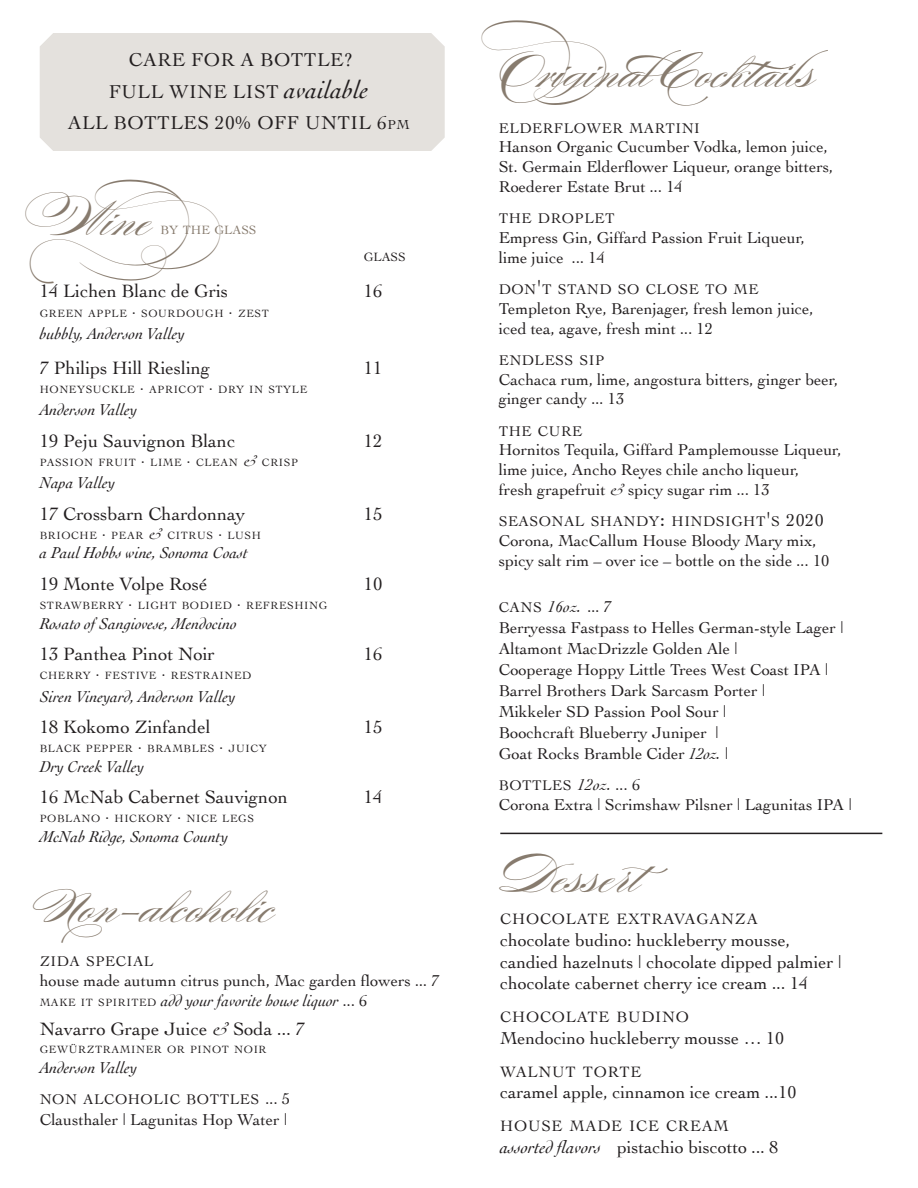
<style>
.page{position:relative;width:918px;height:1188px;background:#fff}
.page>*{position:absolute;margin:0;border:0;box-sizing:border-box;transform-origin:0 0}
.t1{font:45px "Burgues Script";color:#877b6e}
.t2{font:19.5px "Cochin";letter-spacing:.025em;color:#231f20}
.t3{font:18.75px "Cochin";color:#231f20}
.t4{font:18px "Cochin";color:#231f20}
.t5{font:16.5px "Cochin";color:#231f20}
.t6{font:italic 16.5px "Cochin";color:#231f20}
.t7{font:15.75px "Cochin";letter-spacing:.05em;color:#231f20}
.t8{font:14.7px "Cochin";letter-spacing:.035em;color:#231f20}
.t9{font:12.6px "Cochin";color:#877b6e}
.t10{font:12.6px "Cochin";color:#231f20}
.t11{font:10.95px "Cochin";letter-spacing:.055em;color:#231f20}
.s1{font-style:italic;font-size:25.5px}
.s2{font-size:13.65px}
.s3{font-style:inherit}
.s4{font-style:italic;font-size:15.75px}
.s5{font-style:normal;font-size:10.95px}
.s6{font-style:normal}
.s7{font-style:italic}
.s8{font-size:16.5px}
.s9{font-size:21px}
.s10{font-size:18px}
.s11{font-style:normal;font-size:14.7px}
.s12{font-style:italic;font-size:16.5px}
</style>
<div class="page">
<div style="left:40px;top:33px;width:405px;height:118px;background:#e4e1dd"></div>
<hr style="left:500px;top:833px;width:382px;height:1px;background:#231f20">
<p class="t2" style="left:129px;top:47px;width:226px">CARE FOR A BOTTLE?</p>
<p class="t2" style="left:109px;top:78px;width:261px">FULL WINE LIST <span class="s1">available</span></p>
<p class="t2" style="left:68px;top:110px;width:343px">ALL BOTTLES 20% OFF UNTIL 6<span class="s2">PM</span></p>
<p class="t1" style="left:55px;top:192px;width:196px">Wine</p>
<p class="t9" style="left:161px;top:222px;width:97px">BY THE GLASS</p>
<p class="t10" style="left:364px;top:249px;width:43px">GLASS</p>
<p class="t3" style="left:40px;top:278px;width:190px"><span class="s3">14 L</span>ichen Blanc de Gris</p>
<p class="t3" style="left:364px;top:278px;width:20px">16</p>
<p class="t11" style="left:40px;top:306px;width:231px">GREEN APPLE <sup>.</sup> SOURDOUGH <sup>.</sup> ZEST</p>
<p class="t6" style="left:40px;top:323px;width:147px">bubbly, Anderson Valley</p>
<p class="t3" style="left:40px;top:355px;width:172px">7 Philips Hill Riesling</p>
<p class="t3" style="left:364px;top:355px;width:20px">11</p>
<p class="t11" style="left:40px;top:382px;width:269px">HONEYSUCKLE <sup>.</sup> APRICOT <sup>.</sup> DRY IN STYLE</p>
<p class="t6" style="left:40px;top:399px;width:99px">Anderson Valley</p>
<p class="t3" style="left:40px;top:428px;width:197px">19 Peju Sauvignon Blanc</p>
<p class="t3" style="left:364px;top:428px;width:20px">12</p>
<p class="t11" style="left:40px;top:455px;width:260px">PASSION FRUIT <sup>.</sup> LIME <sup>.</sup> CLEAN <span class="s4">&amp;</span> CRISP</p>
<p class="t6" style="left:40px;top:472px;width:77px">Napa Valley</p>
<p class="t3" style="left:40px;top:501px;width:207px">17 Crossbarn Chardonnay</p>
<p class="t3" style="left:364px;top:501px;width:20px">15</p>
<p class="t11" style="left:40px;top:528px;width:223px">BRIOCHE <sup>.</sup> PEAR <span class="s4">&amp;</span> CITRUS <sup>.</sup> LUSH</p>
<p class="t6" style="left:40px;top:542px;width:210px">a Paul Hobbs wine, Sonoma Coast</p>
<p class="t3" style="left:40px;top:571px;width:169px">19 Monte Volpe Rosé</p>
<p class="t3" style="left:364px;top:571px;width:20px">10</p>
<p class="t11" style="left:40px;top:598px;width:289px">STRAWBERRY <sup>.</sup> LIGHT BODIED <sup>.</sup> REFRESHING</p>
<p class="t6" style="left:40px;top:612px;width:199px">Rosato of Sangiovese, Mendocino</p>
<p class="t3" style="left:40px;top:641px;width:177px"><span class="s3">13</span> Panthea Pinot Noir</p>
<p class="t3" style="left:364px;top:641px;width:20px">16</p>
<p class="t11" style="left:40px;top:668px;width:213px">CHERRY <sup>.</sup> FESTIVE <sup>.</sup> RESTRAINED</p>
<p class="t6" style="left:40px;top:685px;width:197px">Siren Vineyard, Anderson Valley</p>
<p class="t3" style="left:40px;top:714px;width:172px">18 Kokomo Zinfandel</p>
<p class="t3" style="left:364px;top:714px;width:20px">15</p>
<p class="t11" style="left:40px;top:741px;width:229px">BLACK PEPPER <sup>.</sup> BRAMBLES <sup>.</sup> JUICY</p>
<p class="t6" style="left:40px;top:755px;width:106px">Dry Creek Valley</p>
<p class="t3" style="left:40px;top:784px;width:250px">16 McNab Cabernet Sauvignon</p>
<p class="t3" style="left:364px;top:784px;width:20px">14</p>
<p class="t11" style="left:40px;top:811px;width:216px">POBLANO <sup>.</sup> HICKORY <sup>.</sup> NICE LEGS</p>
<p class="t6" style="left:40px;top:825px;width:190px">McNab Ridge, Sonoma County</p>
<p class="t1" style="left:40px;top:880px;width:237px">Non-alcoholic</p>
<p class="t8" style="left:40px;top:952px;width:115px">ZIDA SPECIAL</p>
<p class="t5" style="left:40px;top:970px;width:402px">house made autumn citrus punch, Mac garden flowers ... 7</p>
<p class="t6" style="left:40px;top:990px;width:329px"><span class="s5">MAKE IT SPIRITED</span> add your favorite house liquor <span class="s6">... 6</span></p>
<p class="t3" style="left:40px;top:1016px;width:267px">Navarro Grape Juice <span class="s7">&amp;</span> Soda ... 7</p>
<p class="t11" style="left:40px;top:1042px;width:228px">GEWÜRZTRAMINER OR PINOT NOIR</p>
<p class="t6" style="left:40px;top:1057px;width:99px">Anderson Valley</p>
<p class="t8" style="left:40px;top:1090px;width:252px">NON ALCOHOLIC BOTTLES <span class="s8">... 5</span></p>
<p class="t5" style="left:40px;top:1109px;width:249px">Clausthaler | Lagunitas Hop Water |</p>
<p class="t1" style="left:499px;top:44px;width:334px">OriginalCocktails</p>
<p class="t8" style="left:499px;top:118px;width:203px">ELDERFLOWER MARTINI</p>
<p class="t5" style="left:499px;top:136px;width:331px">Hanson Organic Cucumber Vodka, lemon juice,</p>
<p class="t5" style="left:499px;top:156px;width:336px">St. Germain Elderflower Liqueur, orange bitters,</p>
<p class="t5" style="left:499px;top:175px;width:186px">Roederer Estate Brut ... 14</p>
<p class="t8" style="left:499px;top:208px;width:117px">THE DROPLET</p>
<p class="t5" style="left:499px;top:226px;width:308px">Empress Gin, Giffard Passion Fruit Liqueur,</p>
<p class="t5" style="left:499px;top:246px;width:108px">lime juice ... 14</p>
<p class="t8" style="left:499px;top:279px;width:261px">DON<span class="s9">'</span>T STAND SO CLOSE TO ME</p>
<p class="t5" style="left:499px;top:297px;width:316px">Templeton Rye, Barenjager, fresh lemon juice,</p>
<p class="t5" style="left:499px;top:317px;width:216px">iced tea, agave, fresh mint ... 12</p>
<p class="t8" style="left:499px;top:350px;width:107px">ENDLESS SIP</p>
<p class="t5" style="left:499px;top:368px;width:341px">Cachaca rum, lime, angostura bitters, ginger beer,</p>
<p class="t5" style="left:499px;top:388px;width:127px">ginger candy ... 13</p>
<p class="t8" style="left:499px;top:421px;width:85px">THE CURE</p>
<p class="t5" style="left:499px;top:439px;width:344px">Hornitos Tequila, Giffard Pamplemousse Liqueur,</p>
<p class="t5" style="left:499px;top:459px;width:302px">lime juice, Ancho Reyes chile ancho liqueur,</p>
<p class="t5" style="left:499px;top:478px;width:273px">fresh grapefruit <span class="s7">&amp;</span> spicy sugar rim ... 13</p>
<p class="t8" style="left:499px;top:511px;width:326px">SEASONAL SHANDY<span class="s9">:</span> HINDSIGHT<span class="s9">'</span>S <span class="s10">2020</span></p>
<p class="t5" style="left:499px;top:529px;width:319px">Corona, MacCallum House Bloody Mary mix,</p>
<p class="t5" style="left:499px;top:549px;width:332px">spicy salt rim – over ice – bottle on the side ... 10</p>
<p class="t6" style="left:499px;top:595px;width:115px"><span class="s11">CANS</span> 16oz. <span class="s6">... 7</span></p>
<p class="t5" style="left:499px;top:616px;width:346px">Berryessa Fastpass to Helles German-style Lager |</p>
<p class="t5" style="left:499px;top:637px;width:241px">Altamont MacDrizzle Golden Ale |</p>
<p class="t5" style="left:499px;top:658px;width:331px">Cooperage Hoppy Little Trees West Coast IPA |</p>
<p class="t5" style="left:499px;top:679px;width:268px">Barrel Brothers Dark Sarcasm Porter |</p>
<p class="t5" style="left:499px;top:700px;width:229px">Mikkeler SD Passion Pool Sour |</p>
<p class="t5" style="left:499px;top:721px;width:221px">Boochcraft Blueberry Juniper |</p>
<p class="t5" style="left:499px;top:742px;width:231px">Goat Rocks Bramble Cider <span class="s7">12oz.</span> |</p>
<p class="t8" style="left:499px;top:775px;width:143px">BOTTLES <span class="s12">12oz.</span> <span class="s8">... 6</span></p>
<p class="t5" style="left:499px;top:793px;width:355px">Corona Extra | Scrimshaw Pilsner | Lagunitas IPA |</p>
<p class="t1" style="left:500px;top:849px;width:178px">Dessert</p>
<p class="t7" style="left:500px;top:909px;width:259px">CHOCOLATE EXTRAVAGANZA</p>
<p class="t4" style="left:500px;top:928px;width:292px">chocolate budino: huckleberry mousse,</p>
<p class="t4" style="left:500px;top:950px;width:343px">candied hazelnuts | chocolate dipped palmier |</p>
<p class="t4" style="left:500px;top:971px;width:309px">chocolate cabernet cherry ice cream ... 14</p>
<p class="t7" style="left:500px;top:1006px;width:190px">CHOCOLATE BUDINO</p>
<p class="t4" style="left:500px;top:1026px;width:285px">Mendocino huckleberry mousse … 10</p>
<p class="t7" style="left:500px;top:1061px;width:142px">WALNUT TORTE</p>
<p class="t4" style="left:500px;top:1080px;width:298px">caramel apple, cinnamon ice cream ...10</p>
<p class="t7" style="left:500px;top:1116px;width:230px">HOUSE MADE ICE CREAM</p>
<p class="t4" style="left:500px;top:1135px;width:280px"><span class="s7">assorted flavors</span> pistachio biscotto ... 8</p>
</div>
